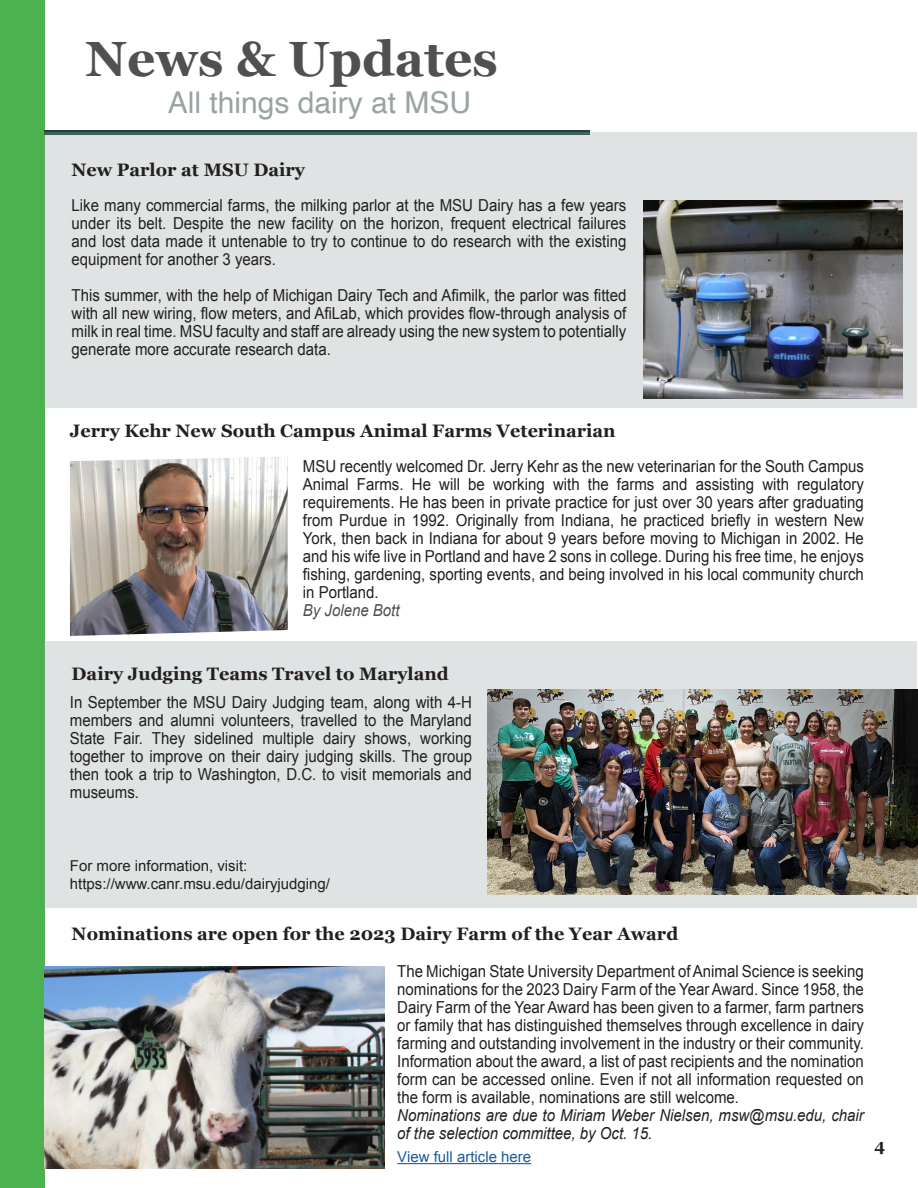
<style>
.page{position:relative;width:918px;height:1188px;background:#fff}
.page>*{position:absolute;margin:0;border:0;box-sizing:border-box;transform-origin:0 0}
.t1{font:700 49.5px "Georgia";color:#524f53}
.t2{font:30px "Helvetica";color:#98a3a3}
.t3{font:700 18px "Georgia";color:#231f20}
.t4{font:16.5px/18px "Arial";color:#231f20;text-align:justify;scale:.91 1}
.t5{font:italic 16.5px/18px "Arial";color:#231f20;scale:.91 1}
.t6{font:italic 16.5px "Arial";color:#524f53;scale:.91 1}
.t7{font:700 16.5px "Georgia";color:#231f20}
.t8{font:15px "Arial";color:#231f20}
.t9{font:15px "Arial";color:#175d9e}
</style>
<div class="page">
<div style="left:0;top:0;width:45px;height:1188px;background:#4cb14f"></div>
<svg style="left:45px;top:131px;width:545px;height:2px"></svg>
<div style="left:45px;top:133px;width:872px;height:275px;background:#e0e3e3"></div>
<img style="left:643px;top:200px;width:260px;height:198px">
<img style="left:70px;top:457px;width:218px;height:179px">
<div style="left:45px;top:641px;width:872px;height:266px;background:#e0e3e3"></div>
<img style="left:487px;top:690px;width:431px;height:205px">
<hr style="left:397px;top:1163px;width:134px;height:1px;background:#175d9e">
<img style="left:45px;top:966px;width:339px;height:202px">
<p class="t1" style="left:86px;top:22px;width:414px">News &amp; Updates</p>
<p class="t2" style="left:168px;top:79px;width:305px">All things dairy at MSU</p>
<p class="t3" style="left:71px;top:157px;width:235px">New Parlor at MSU Dairy</p>
<p class="t4" style="left:72px;top:197px;width:611px">Like many commercial farms, the milking parlor at the MSU Dairy has a few years under its belt. Despite the new facility on the horizon, frequent electrical failures and lost data made it untenable to try to continue to do research with the existing equipment for another 3 years.</p>
<p class="t4" style="left:72px;top:287px;width:611px">This summer, with the help of Michigan Dairy Tech and Afimilk, the parlor was fitted with all new wiring, flow meters, and AfiLab, which provides flow-through analysis of milk in real time. MSU faculty and staff are already using the new system to potentially generate more accurate research data.</p>
<p class="t3" style="left:70px;top:418px;width:547px">Jerry Kehr New South Campus Animal Farms Veterinarian</p>
<p class="t4" style="left:303px;top:457px;width:618px">MSU recently welcomed Dr. Jerry Kehr as the new veterinarian for the South Campus Animal Farms. He will be working with the farms and assisting with regulatory requirements. He has been in private practice for just over 30 years after graduating from Purdue in 1992. Originally from Indiana, he practiced briefly in western New York, then back in Indiana for about 9 years before moving to Michigan in 2002. He and his wife live in Portland and have 2 sons in college. During his free time, he enjoys fishing, gardening, sporting events, and being involved in his local community church in Portland.</p>
<p class="t6" style="left:303px;top:600px;width:108px">By Jolene Bott</p>
<p class="t3" style="left:72px;top:660px;width:379px">Dairy Judging Teams Travel to Maryland</p>
<p class="t4" style="left:70px;top:693px;width:443px">In September the MSU Dairy Judging team, along with 4-H members and alumni volunteers, travelled to the Maryland State Fair. They sidelined multiple dairy shows, working together to improve on their dairy judging skills. The group then took a trip to Washington, D.C. to visit memorials and museums.</p>
<p class="t8" style="left:70px;top:856px;width:179px">For more information, visit:</p>
<p class="t8" style="left:70px;top:874px;width:262px">https://www.canr.msu.edu/dairyjudging/</p>
<p class="t3" style="left:72px;top:920px;width:608px">Nominations are open for the 2023 Dairy Farm of the Year Award</p>
<p class="t4" style="left:397px;top:963px;width:514px">The Michigan State University Department of Animal Science is seeking nominations for the 2023 Dairy Farm of the Year Award. Since 1958, the Dairy Farm of the Year Award has been given to a farmer, farm partners or family that has distinguished themselves through excellence in dairy farming and outstanding involvement in the industry or their community.<br>Information about the award, a list of past recipients and the nomination form can be accessed online. Even if not all information requested on the form is available, nominations are still welcome.</p>
<p class="t5" style="left:397px;top:1107px;width:514px">Nominations are due to Miriam Weber Nielsen, msw@msu.edu, chair of the selection committee, by Oct. 15.</p>
<p class="t9" style="left:397px;top:1147px;width:135px">View full article here</p>
<p class="t7" style="left:874px;top:1133px;width:12px">4</p>
</div>
